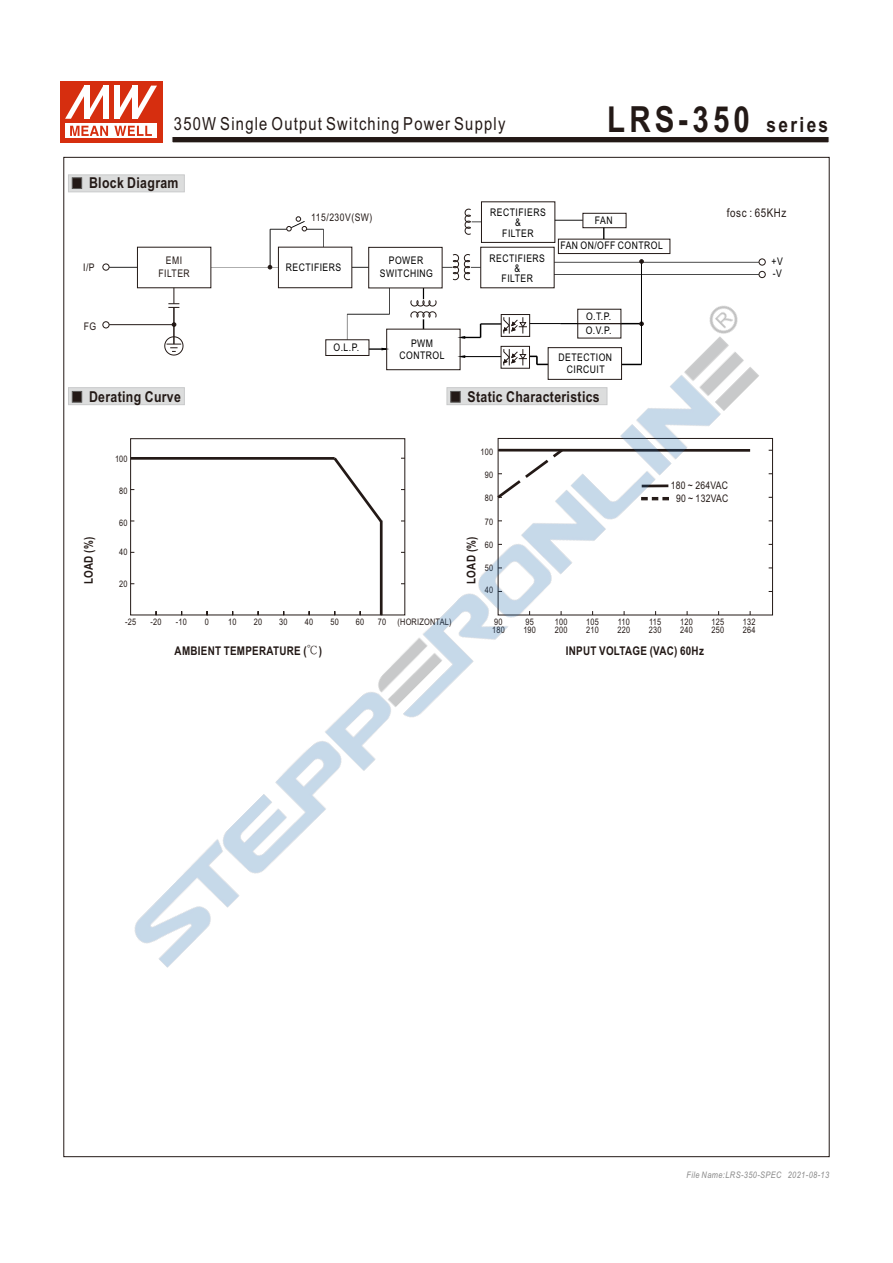
<style>
.page{position:relative;width:893px;height:1263px;background:#fff}
.page>*{position:absolute;margin:0;border:0;box-sizing:border-box;transform-origin:0 0}
.t1{font:700 36px "Arial Narrow";letter-spacing:.115em;color:#231916}
.t2{font:18px "Arial Narrow";letter-spacing:.07em;color:#231916}
.t3{font:700 15px "Arial Narrow";letter-spacing:.025em;color:#231916}
.t4{font:700 12px "Arial Narrow";letter-spacing:.025em;color:#231916}
.t5{font:12px "Arial Narrow";letter-spacing:.045em;color:#231916}
.t6{font:10.5px/10.2px "Arial Narrow";letter-spacing:.045em;color:#000;text-align:center}
.t7{font:10.5px/12.8px "Arial Narrow";letter-spacing:.025em;color:#231916;text-align:center}
.t8{font:10.5px "Arial Narrow";letter-spacing:.045em;color:#231916}
.t9{font:9px "Arial Narrow";letter-spacing:.025em;color:#231916}
.t10{font:italic 9px "Arial Narrow";letter-spacing:.045em;color:#898989}
.s1{font-size:21px}
.s2{font-family:"Inn Ming";font-weight:500}
</style>
<div class="page">
<svg style="left:172px;top:137px;width:657px;height:6px;background:#3b322f"></svg>
<svg style="left:68px;top:387px;width:21px;height:18px"></svg>
<hr style="left:554px;top:262px;width:205px;height:1px;background:#000">
<hr style="left:211px;top:267px;width:67px;height:1px;background:#000">
<div style="left:759px;top:271px;width:6px;height:7px;border:1px solid #231916;border-radius:50%"></div>
<svg style="left:759px;top:259px;width:6px;height:6px"></svg>
<svg style="left:68px;top:175px;width:117px;height:17px;background:#d0d0d0"></svg>
<svg style="left:103px;top:247px;width:108px;height:27px"></svg>
<svg style="left:268px;top:202px;width:402px;height:72px"></svg>
<div style="left:60px;top:82px;width:102px;height:61px;background:#d62e0f"></div>
<div style="left:65px;top:123px;width:92px;height:15px;background:#fff"></div>
<svg style="left:114px;top:126px;width:38px;height:10px"></svg>
<svg style="left:70px;top:126px;width:38px;height:10px"></svg>
<div style="left:103px;top:86px;width:6px;height:33px;background:#fff"></div>
<svg style="left:65px;top:86px;width:38px;height:33px"></svg>
<div style="left:114px;top:86px;width:6px;height:33px;background:#fff"></div>
<svg style="left:120px;top:86px;width:37px;height:33px"></svg>
<img style="left:89px;top:274px;width:685px;height:694px">
<h2 class="t2" style="left:174px;top:117px;width:333px">350W Single Output Switching Power Supply</h2>
<h1 class="t1" style="left:607px;top:92px;width:222px">LRS-350 <span class="s1">series</span></h1>
<h3 class="t3" style="left:89px;top:172px;width:91px">Block Diagram</h3>
<p class="t8" style="left:311px;top:213px;width:63px">115/230V(SW)</p>
<p class="t6" style="left:490px;top:208px;width:57px">RECTIFIERS &amp;<br>FILTER</p>
<p class="t6" style="left:595px;top:216px;width:19px">FAN</p>
<p class="t6" style="left:560px;top:241px;width:104px">FAN ON/OFF CONTROL</p>
<p class="t5" style="left:727px;top:208px;width:61px">fosc : 65KHz</p>
<p class="t7" style="left:83px;top:262px;width:13px">I/P</p>
<p class="t7" style="left:166px;top:255px;width:18px">EMI</p>
<p class="t7" style="left:158px;top:268px;width:33px">FILTER</p>
<p class="t6" style="left:286px;top:263px;width:57px">RECTIFIERS</p>
<p class="t6" style="left:389px;top:257px;width:36px">POWER</p>
<p class="t6" style="left:380px;top:269px;width:55px">SWITCHING</p>
<p class="t6" style="left:490px;top:254px;width:57px">RECTIFIERS &amp;<br>FILTER</p>
<p class="t6" style="left:772px;top:256px;width:13px;line-height:12.5px;text-align:left">+V -V</p>
<p class="t6" style="left:586px;top:312px;width:27px">O.T.P.</p>
<p class="t7" style="left:84px;top:321px;width:14px">FG</p>
<p class="t6" style="left:586px;top:326px;width:27px">O.V.P.</p>
<p class="t6" style="left:333px;top:343px;width:27px">O.L.P.</p>
<p class="t6" style="left:400px;top:339px;width:46px;line-height:11.4px">PWM<br>CONTROL</p>
<p class="t6" style="left:559px;top:353px;width:55px">DETECTION</p>
<p class="t6" style="left:567px;top:365px;width:39px">CIRCUIT</p>
<h3 class="t3" style="left:89px;top:385px;width:93px">Derating Curve</h3>
<h3 class="t3" style="left:467px;top:385px;width:134px">Static Characteristics</h3>
<p class="t4" style="left:80px;top:584px;width:49px;rotate:-90deg">LOAD (%)</p>
<p class="t9" style="left:115px;top:455px;width:14px">100</p>
<p class="t9" style="left:119px;top:487px;width:10px">80</p>
<p class="t9" style="left:119px;top:519px;width:10px">60</p>
<p class="t9" style="left:119px;top:549px;width:10px">40</p>
<p class="t9" style="left:119px;top:581px;width:10px">20</p>
<p class="t9" style="left:125px;top:618px;width:13px">-25</p>
<p class="t9" style="left:378px;top:618px;width:10px">70</p>
<p class="t9" style="left:397px;top:618px;width:56px">(HORIZONTAL)</p>
<p class="t9" style="left:150px;top:618px;width:13px">-20</p>
<p class="t9" style="left:176px;top:618px;width:13px">-10</p>
<p class="t9" style="left:205px;top:618px;width:6px">0</p>
<p class="t9" style="left:228px;top:618px;width:10px">10</p>
<p class="t9" style="left:254px;top:618px;width:10px">20</p>
<p class="t9" style="left:279px;top:618px;width:10px">30</p>
<p class="t9" style="left:305px;top:618px;width:10px">40</p>
<p class="t9" style="left:330px;top:618px;width:10px">50</p>
<p class="t9" style="left:356px;top:618px;width:10px">60</p>
<p class="t4" style="left:175px;top:641px;width:149px">AMBIENT TEMPERATURE (<span class="s2">℃</span>)</p>
<p class="t9" style="left:481px;top:448px;width:14px">100</p>
<p class="t9" style="left:485px;top:471px;width:10px">90</p>
<p class="t9" style="left:485px;top:495px;width:10px">80</p>
<p class="t9" style="left:485px;top:518px;width:10px">70</p>
<p class="t9" style="left:485px;top:541px;width:10px">60</p>
<p class="t9" style="left:485px;top:565px;width:10px">50</p>
<p class="t9" style="left:485px;top:586px;width:10px">40</p>
<p class="t4" style="left:462px;top:584px;width:49px;rotate:-90deg">LOAD (%)</p>
<p class="t7" style="left:671px;top:480px;width:59px">180 ~ 264VAC<br>90 ~ 132VAC</p>
<p class="t9" style="left:494px;top:618px;width:10px">90</p>
<p class="t9" style="left:525px;top:618px;width:10px">95</p>
<p class="t9" style="left:555px;top:618px;width:14px">100</p>
<p class="t9" style="left:586px;top:618px;width:14px">105</p>
<p class="t9" style="left:618px;top:618px;width:14px">110</p>
<p class="t9" style="left:649px;top:618px;width:14px">115</p>
<p class="t9" style="left:680px;top:618px;width:14px">120</p>
<p class="t9" style="left:711px;top:618px;width:14px">125</p>
<p class="t9" style="left:743px;top:618px;width:14px">132</p>
<p class="t9" style="left:492px;top:627px;width:14px">180</p>
<p class="t9" style="left:523px;top:627px;width:14px">190</p>
<p class="t9" style="left:555px;top:627px;width:14px">200</p>
<p class="t9" style="left:586px;top:627px;width:14px">210</p>
<p class="t9" style="left:617px;top:627px;width:14px">220</p>
<p class="t9" style="left:649px;top:627px;width:14px">230</p>
<p class="t9" style="left:680px;top:627px;width:14px">240</p>
<p class="t9" style="left:711px;top:627px;width:14px">250</p>
<p class="t9" style="left:743px;top:627px;width:14px">264</p>
<p class="t4" style="left:566px;top:641px;width:140px">INPUT VOLTAGE (VAC) 60Hz</p>
<p class="t10" style="left:686px;top:1171px;width:144px">File Name:LRS-350-SPEC 2021-08-13</p>
</div>
